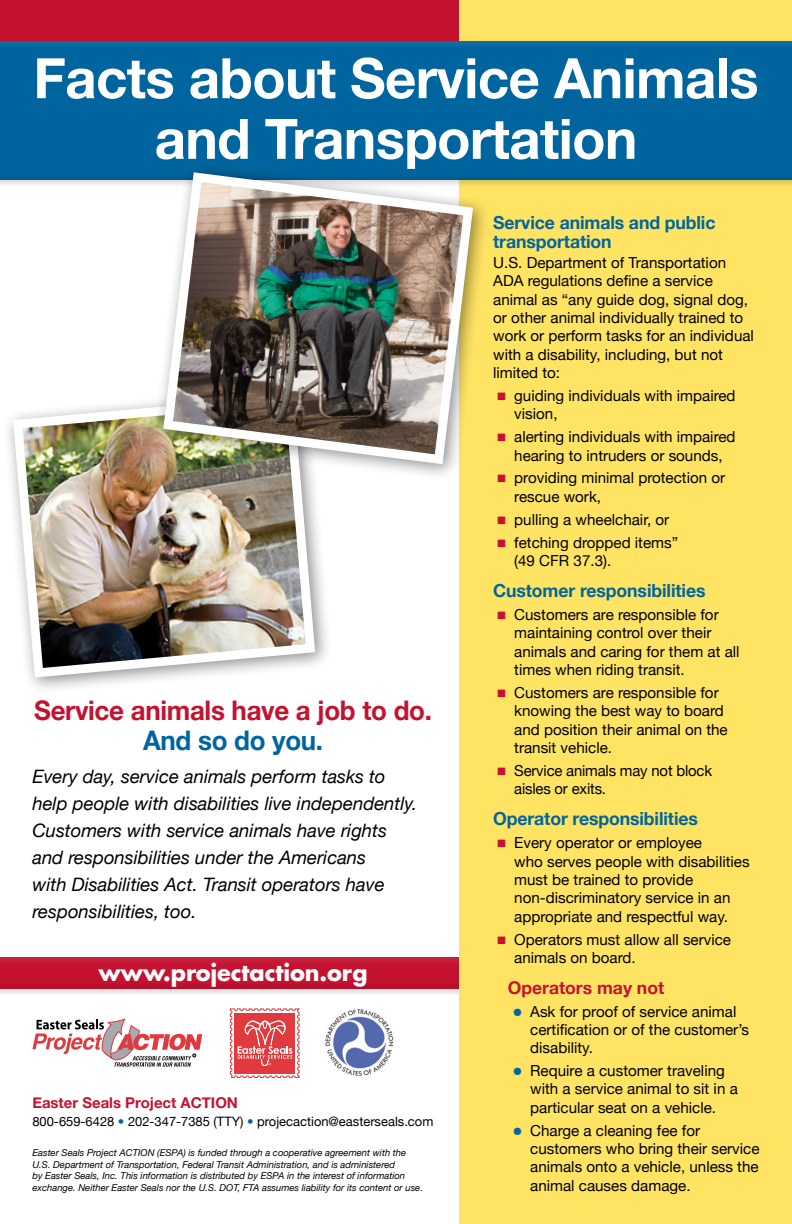
<style>
.page{position:relative;width:792px;height:1224px;background:#fff}
.page>*{position:absolute;margin:0;border:0;box-sizing:border-box;transform-origin:0 0}
.t1{font:700 55.8px/60.6px "Helvetica Neue";letter-spacing:-.01em;color:#fff;text-align:center}
.t2{font:700 27px "Helvetica Neue";letter-spacing:-.01em;color:#c41230;scale:.96 1}
.t3{font:700 27px "Helvetica Neue";letter-spacing:-.01em;color:#00659e;scale:.96 1}
.t4{font:700 22.7px "Futura";letter-spacing:-.005em;color:#fff}
.t5{font:italic 18.5px/27px "Helvetica Neue";color:#000}
.t6{font:700 18px/18.3px "Helvetica Neue";letter-spacing:-.005em;color:#00659e}
.t7{font:700 17.5px "Helvetica Neue";color:#c41230}
.t8{font:15.2px/18.3px "Helvetica Neue";color:#000}
.t9{font:700 14.9px "Helvetica Neue";color:#c41230}
.t10{font:12.9px "Helvetica Neue";color:#000}
.t11{font:italic 9.5px/11.4px "Helvetica Neue";color:#000}
.s1{color:#00659e}
.s2{color:#c41230}
</style>
<div class="page">
<div style="left:0;top:956px;width:488px;height:41px;background:#f2f2f2"></div>
<div style="left:0;top:953px;width:488px;height:38px;background:#000;opacity:.09"></div>
<div style="left:0;top:0;width:493px;height:65px;background:#c41230"></div>
<div style="left:455px;top:0;width:337px;height:1224px;background:#ffe363"></div>
<div style="left:0;top:39px;width:792px;height:149px;background:#000;opacity:.15"></div>
<div style="left:0;top:36px;width:792px;height:146px;background:#000;opacity:.09"></div>
<svg style="left:32px;top:1018px;width:170px;height:49px"></svg>
<svg style="left:230px;top:1009px;width:69px;height:69px"></svg>
<img style="left:325px;top:1010px;width:69px;height:66px">
<div style="left:2px;top:384px;width:331px;height:311px;background:#000;opacity:.45"></div>
<img style="left:8px;top:390px;width:312px;height:292px">
<div style="left:153px;top:162px;width:338px;height:320px;background:#000;opacity:.45"></div>
<img style="left:158px;top:167px;width:320px;height:302px">
<h1 class="t1" style="left:33px;top:47px;width:727px">Facts about Service Animals and Transportation</h1>
<h2 class="t2" style="left:34px;top:694px;width:416px">Service animals have a job to do.</h2>
<h2 class="t3" style="left:143px;top:724px;width:189px">And so do you.</h2>
<p class="t5" style="left:32px;top:763px;width:386px">Every day, service animals perform tasks to help people with disabilities live independently.<br>Customers with service animals have rights and responsibilities under the Americans<br>with Disabilities Act. Transit operators have responsibilities, too.</p>
<h3 class="t4" style="left:99px;top:956px;width:271px">www.projectaction.org</h3>
<p class="t9" style="left:32px;top:1093px;width:207px">Easter Seals Project ACTION</p>
<p class="t10" style="left:32px;top:1114px;width:402px">800-659-6428 <span class="s1">•</span> 202-347-7385 (TTY) <span class="s1">•</span> projecaction@easterseals.com</p>
<p class="t11" style="left:32px;top:1147px;width:392px">Easter Seals Project ACTION (ESPA) is funded through a cooperative agreement with the U.S. Department of Transportation, Federal Transit Administration, and is administered<br>by Easter Seals, Inc. This information is distributed by ESPA in the interest of information exchange. Neither Easter Seals nor the U.S. DOT, FTA assumes liability for its content or use.</p>
<p class="t6" style="left:493px;top:214px;width:224px">Service animals and public transportation</p>
<p class="t8" style="left:493px;top:253px;width:262px">U.S. Department of Transportation ADA regulations define a service animal as “any guide dog, signal dog, or other animal individually trained to work or perform tasks for an individual with a disability, including, but not limited to:</p>
<p class="t8" style="left:514px;top:386px;width:223px;text-indent:-18px"><span class="s2">■</span> guiding individuals with impaired vision,</p>
<p class="t8" style="left:497px;top:427px;width:240px;text-align:center"><span class="s2">■</span> alerting individuals with impaired hearing to intruders or sounds,</p>
<p class="t8" style="left:514px;top:469px;width:213px;text-indent:-18px"><span class="s2">■</span> providing minimal protection or rescue work,</p>
<p class="t8" style="left:497px;top:510px;width:174px"><span class="s2">■</span> pulling a wheelchair, or</p>
<p class="t8" style="left:514px;top:533px;width:166px;text-indent:-18px"><span class="s2">■</span> fetching dropped items” (49 CFR 37.3).</p>
<p class="t6" style="left:493px;top:581px;width:214px">Customer responsibilities</p>
<p class="t8" style="left:514px;top:605px;width:227px;text-indent:-18px"><span class="s2">■</span> Customers are responsible for maintaining control over their animals and caring for them at all times when riding transit.</p>
<p class="t8" style="left:514px;top:683px;width:215px;text-indent:-18px"><span class="s2">■</span> Customers are responsible for knowing the best way to board and position their animal on the transit vehicle.</p>
<p class="t8" style="left:514px;top:761px;width:199px;text-indent:-18px"><span class="s2">■</span> Service animals may not block aisles or exits.</p>
<p class="t6" style="left:493px;top:809px;width:206px">Operator responsibilities</p>
<p class="t8" style="left:514px;top:834px;width:237px;text-indent:-18px"><span class="s2">■</span> Every operator or employee<br>who serves people with disabilities must be trained to provide non-discriminatory service in an appropriate and respectful way.</p>
<p class="t8" style="left:514px;top:930px;width:218px;text-indent:-18px"><span class="s2">■</span> Operators must allow all service animals on board.</p>
<p class="t7" style="left:508px;top:977px;width:158px">Operators may not</p>
<p class="t8" style="left:530px;top:1002px;width:220px">Ask for proof of service animal certification or of the customer’s disability.</p>
<p class="t8" style="left:530px;top:1061px;width:209px">Require a customer traveling with a service animal to sit in a particular seat on a vehicle.</p>
<p class="t8" style="left:530px;top:1121px;width:231px">Charge a cleaning fee for customers who bring their service animals onto a vehicle, unless the animal causes damage.</p>
</div>
